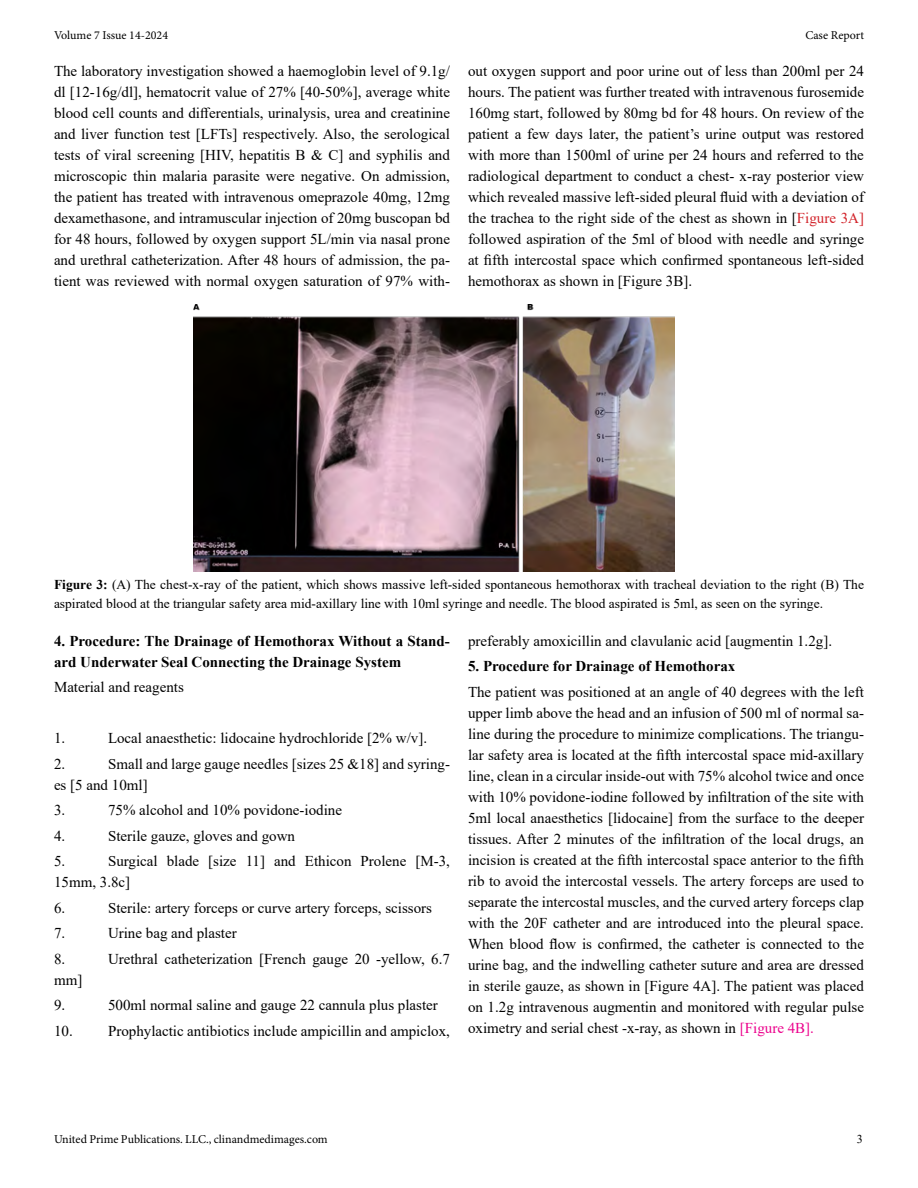
<style>
.page{position:relative;width:918px;height:1188px;background:#fff}
.page>*{position:absolute;margin:0;border:0;box-sizing:border-box;transform-origin:0 0}
.t1{font:15px/21px "Times New Roman";color:#000;text-align:justify}
.t2{font:700 15px/21px "Times New Roman";color:#000}
.t3{font:13.5px/19.5px "Times New Roman";color:#000}
.t4{font:12px "Minion Pro";color:#000}
.t5{font:12px "Times New Roman";color:#000}
.s1{color:#d2232a}
.s2{font-weight:700}
.s3{color:#ec008c}
</style>
<div class="page">
<img style="left:194px;top:304px;width:480px;height:268px">
<p class="t4" style="left:54px;top:27px;width:116px">Volume 7 Issue 14-2024</p>
<p class="t4" style="left:805px;top:27px;width:60px">Case Report</p>
<p class="t1" style="left:54px;top:60px;width:398px">The laboratory investigation showed a haemoglobin level of 9.1g/ dl [12-16g/dl], hematocrit value of 27% [40-50%], average white blood cell counts and differentials, urinalysis, urea and creatinine and liver function test [LFTs] respectively. Also, the serological tests of viral screening [HIV, hepatitis B &amp; C] and syphilis and microscopic thin malaria parasite were negative. On admission, the patient has treated with intravenous omeprazole 40mg, 12mg dexamethasone, and intramuscular injection of 20mg buscopan bd for 48 hours, followed by oxygen support 5L/min via nasal prone and urethral catheterization. After 48 hours of admission, the pa&shy;tient was reviewed with normal oxygen saturation of 97% with-</p>
<p class="t1" style="left:468px;top:60px;width:398px">out oxygen support and poor urine out of less than 200ml per 24 hours. The patient was further treated with intravenous furosemide 160mg start, followed by 80mg bd for 48 hours. On review of the patient a few days later, the patient’s urine output was restored with more than 1500ml of urine per 24 hours and referred to the radiological department to conduct a chest- x-ray posterior view which revealed massive left-sided pleural fluid with a deviation of the trachea to the right side of the chest as shown in [<span class="s1">Figure 3A] </span>followed aspiration of the 5ml of blood with needle and syringe at fifth intercostal space which confirmed spontaneous left-sided hemothorax as shown in [Figure 3B].</p>
<p class="t3" style="left:54px;top:574px;width:812px"><span class="s2">Figure 3:</span> (A) The chest-x-ray of the patient, which shows massive left-sided spontaneous hemothorax with tracheal deviation to the right (B) The aspirated blood at the triangular safety area mid-axillary line with 10ml syringe and needle. The blood aspirated is 5ml, as seen on the syringe.</p>
<p class="t2" style="left:54px;top:630px;width:397px">4. Procedure: The Drainage of Hemothorax Without a Stand&shy;ard Underwater Seal Connecting the Drainage System</p>
<p class="t1" style="left:54px;top:676px;width:131px">Material and reagents</p>
<p class="t1" style="left:54px;top:727px;width:13px">1.</p>
<p class="t1" style="left:108px;top:727px;width:321px">Local anaesthetic: lidocaine hydrochloride [2% w/v].</p>
<p class="t1" style="left:54px;top:753px;width:13px">2.</p>
<p class="t1" style="left:54px;top:753px;width:398px;text-indent:54px">Small and large gauge needles [sizes 25 &amp;18] and syring&shy;es [5 and 10ml]</p>
<p class="t1" style="left:54px;top:799px;width:13px">3.</p>
<p class="t1" style="left:108px;top:799px;width:236px">75% alcohol and 10% povidone-iodine</p>
<p class="t1" style="left:54px;top:825px;width:13px">4.</p>
<p class="t1" style="left:108px;top:825px;width:189px">Sterile gauze, gloves and gown</p>
<p class="t1" style="left:54px;top:850px;width:13px">5.</p>
<p class="t1" style="left:54px;top:850px;width:398px;text-indent:54px">Surgical blade [size 11] and Ethicon Prolene [M-3,<br>15mm, 3.8c]</p>
<p class="t1" style="left:54px;top:897px;width:13px">6.</p>
<p class="t1" style="left:108px;top:897px;width:326px">Sterile: artery forceps or curve artery forceps, scissors</p>
<p class="t1" style="left:54px;top:922px;width:13px">7.</p>
<p class="t1" style="left:108px;top:922px;width:130px">Urine bag and plaster</p>
<p class="t1" style="left:54px;top:948px;width:13px">8.</p>
<p class="t1" style="left:108px;top:948px;width:343px">Urethral catheterization [French gauge 20 -yellow, 6.7</p>
<p class="t1" style="left:54px;top:966px;width:30px;line-height:25.5px">mm]<br>9.</p>
<p class="t1" style="left:108px;top:994px;width:331px">500ml normal saline and gauge 22 cannula plus plaster</p>
<p class="t1" style="left:54px;top:1020px;width:398px">10. Prophylactic antibiotics include ampicillin and ampiclox,</p>
<p class="t1" style="left:468px;top:630px;width:366px">preferably amoxicillin and clavulanic acid [augmentin 1.2g].</p>
<p class="t2" style="left:468px;top:655px;width:269px">5. Procedure for Drainage of Hemothorax</p>
<p class="t1" style="left:468px;top:681px;width:398px">The patient was positioned at an angle of 40 degrees with the left upper limb above the head and an infusion of 500 ml of normal sa&shy;line during the procedure to minimize complications. The triangu&shy;lar safety area is located at the fifth intercostal space mid-axillary line, clean in a circular inside-out with 75% alcohol twice and once with 10% povidone-iodine followed by infiltration of the site with 5ml local anaesthetics [lidocaine] from the surface to the deeper tissues. After 2 minutes of the infiltration of the local drugs, an incision is created at the fifth intercostal space anterior to the fifth rib to avoid the intercostal vessels. The artery forceps are used to separate the intercostal muscles, and the curved artery forceps clap with the 20F catheter and are introduced into the pleural space.<br>When blood flow is confirmed, the catheter is connected to the urine bag, and the indwelling catheter suture and area are dressed in sterile gauze, as shown in [Figure 4A]. The patient was placed on 1.2g intravenous augmentin and monitored with regular pulse oximetry and serial chest -x-ray, as shown in <span class="s3">[Figure 4B].</span></p>
<p class="t4" style="left:54px;top:1131px;width:275px">United Prime Publications. LLC., clinandmedimages.com</p>
<p class="t5" style="left:857px;top:1130px;width:7px">3</p>
</div>
